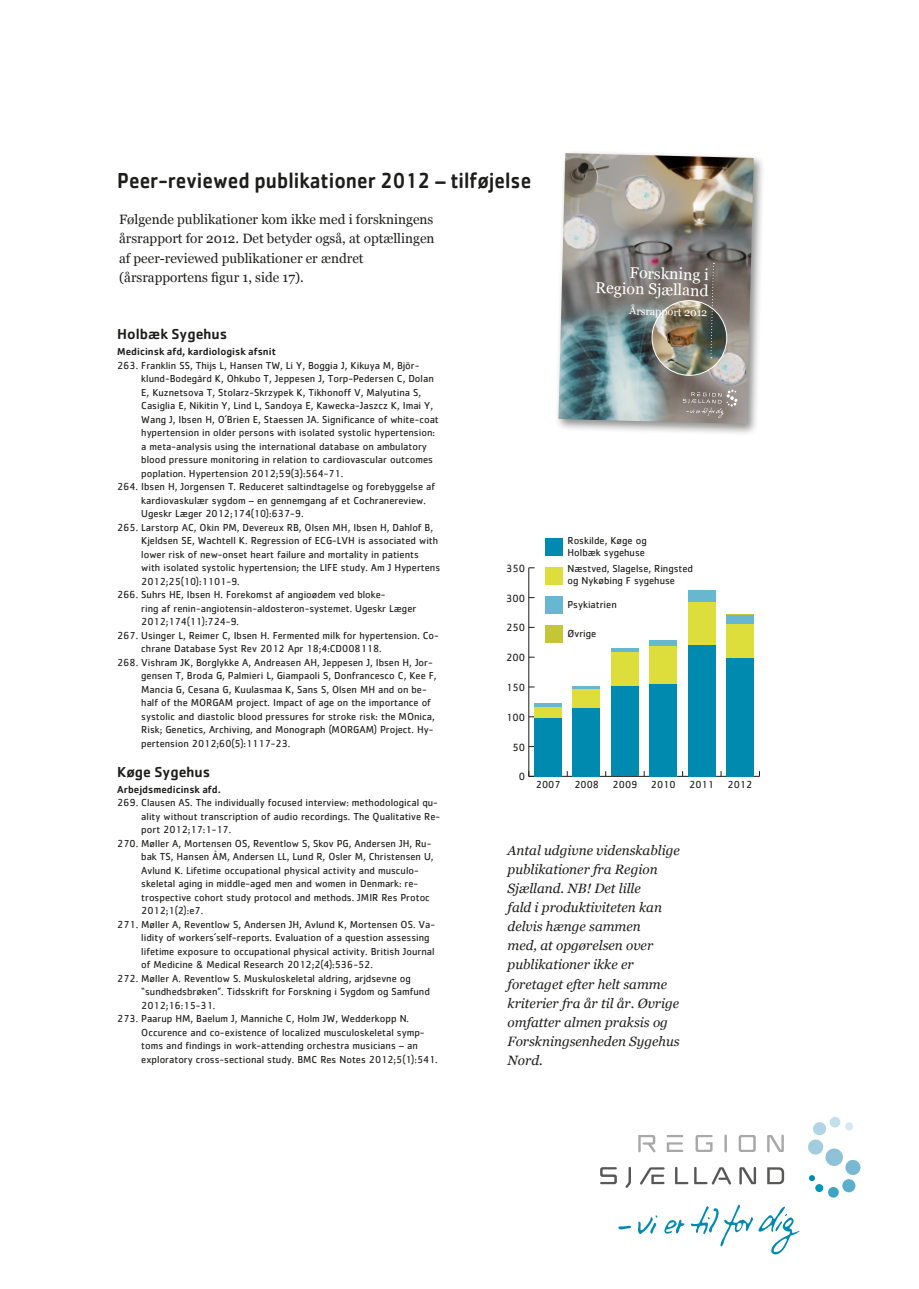
<style>
.page{position:relative;width:919px;height:1289px;background:#fff}
.page>*{position:absolute;margin:0;border:0;box-sizing:border-box;transform-origin:0 0}
.Rubrik_2{font:500 22.5px "Cachet Std";color:#1d1d1b;scale:.9 1}
.t1{font:15.75px/15.6px "Georgia";color:#fff;text-align:right}
.Mellemrubrik{font:500 15px "Cachet Std";color:#1d1d1b}
.Brødtekst_uden_indry{font:italic 13.5px/19px "Georgia";color:#1d1d1b}
.Brødtekst_uden_indry-2{font:13.5px/19px "Georgia";color:#1d1d1b}
.t2{font:10.8px "Cachet Std";color:#1d1d1b}
.t3{font:10.8px "Georgia";color:#fff}
.Listebrødtekst{font:10.5px/13.5px "Cachet Std";color:#1d1d1b}
.Brødtekst{font:10.5px/12px "Cachet Std";color:#1d1d1b}
.Listebrødtekst-2{font:500 10.5px "Cachet Std";color:#1d1d1b}
</style>
<div class="page">
<hr style="left:528px;top:776px;width:231px;height:1px;background:#1d1d1b">
<hr style="left:528px;top:568px;width:1px;height:208px;background:#1d1d1b">
<svg style="left:528px;top:771px;width:6px;height:6px"></svg>
<hr style="left:726px;top:613px;width:28px;height:2px;background:#c4c636">
<hr style="left:534px;top:703px;width:28px;height:4px;background:#67b7d1">
<svg style="left:572px;top:686px;width:28px;height:3px"></svg>
<hr style="left:611px;top:648px;width:27px;height:3px;background:#67b7d1">
<div style="left:649px;top:640px;width:28px;height:6px;background:#67b7d1"></div>
<div style="left:688px;top:590px;width:27px;height:11px;background:#67b7d1"></div>
<div style="left:726px;top:615px;width:28px;height:9px;background:#67b7d1"></div>
<div style="left:534px;top:707px;width:28px;height:11px;background:#ddde3b"></div>
<div style="left:572px;top:689px;width:28px;height:18px;background:#ddde3b"></div>
<div style="left:611px;top:651px;width:27px;height:35px;background:#ddde3b"></div>
<div style="left:649px;top:646px;width:28px;height:38px;background:#ddde3b"></div>
<div style="left:688px;top:601px;width:27px;height:43px;background:#ddde3b"></div>
<div style="left:726px;top:624px;width:28px;height:33px;background:#ddde3b"></div>
<div style="left:534px;top:718px;width:28px;height:58px;background:#008ab0"></div>
<div style="left:572px;top:707px;width:28px;height:69px;background:#008ab0"></div>
<div style="left:611px;top:686px;width:27px;height:90px;background:#008ab0"></div>
<div style="left:649px;top:684px;width:28px;height:92px;background:#008ab0"></div>
<div style="left:688px;top:644px;width:27px;height:132px;background:#008ab0"></div>
<div style="left:726px;top:657px;width:28px;height:119px;background:#008ab0"></div>
<div style="left:546px;top:538px;width:17px;height:17px;background:#008ab0"></div>
<div style="left:546px;top:567px;width:17px;height:17px;background:#ddde3b"></div>
<div style="left:546px;top:596px;width:17px;height:17px;background:#67b7d1"></div>
<div style="left:546px;top:625px;width:17px;height:17px;background:#c4c636"></div>
<svg style="left:829px;top:1116px;width:11px;height:11px"></svg>
<svg style="left:827px;top:1186px;width:12px;height:11px"></svg>
<svg style="left:808px;top:1121px;width:52px;height:71px"></svg>
<svg style="left:815px;top:1183px;width:8px;height:9px"></svg>
<svg style="left:808px;top:1174px;width:7px;height:7px"></svg>
<svg style="left:738px;top:1135px;width:17px;height:16px"></svg>
<svg style="left:724px;top:1134px;width:2px;height:18px"></svg>
<svg style="left:638px;top:1135px;width:17px;height:17px"></svg>
<svg style="left:695px;top:1135px;width:17px;height:16px"></svg>
<svg style="left:767px;top:1134px;width:16px;height:18px"></svg>
<svg style="left:666px;top:1135px;width:17px;height:16px"></svg>
<svg style="left:600px;top:1167px;width:16px;height:17px"></svg>
<svg style="left:625px;top:1166px;width:6px;height:21px"></svg>
<svg style="left:675px;top:1166px;width:13px;height:18px"></svg>
<svg style="left:739px;top:1167px;width:17px;height:17px"></svg>
<svg style="left:767px;top:1167px;width:17px;height:17px"></svg>
<svg style="left:640px;top:1167px;width:24px;height:17px"></svg>
<svg style="left:694px;top:1166px;width:37px;height:18px"></svg>
<svg style="left:664px;top:1219px;width:20px;height:14px"></svg>
<svg style="left:637px;top:1215px;width:20px;height:18px"></svg>
<svg style="left:618px;top:1225px;width:13px;height:4px"></svg>
<svg style="left:690px;top:1204px;width:109px;height:50px"></svg>
<div style="left:554px;top:149px;width:212px;height:287px;background:#1d1d1b;opacity:.5"></div>
<img style="left:558px;top:153px;width:195px;height:271px">
<svg style="left:703px;top:153px;width:31px;height:2px"></svg>
<svg style="left:562px;top:422px;width:47px;height:3px"></svg>
<p class="Rubrik_2" style="left:117px;top:167px;width:461px">Peer-reviewed publikationer 2012 – tilføjelse</p>
<p class="Brødtekst_uden_indry-2" style="left:119px;top:210px;width:317px">Følgende publikationer kom ikke med i forskningens årsrapport for 2012. Det betyder også, at optællingen af peer-reviewed publikationer er ændret (årsrapportens figur 1, side 17).</p>
<p class="t1" style="left:595px;top:264px;width:115px;rotate:1deg">Forskning i<br>Region Sjælland</p>
<p class="t3" style="left:629px;top:305px;width:80px;rotate:1deg">Årsrapport 2012</p>
<p class="Mellemrubrik" style="left:117px;top:325px;width:111px">Holbæk Sygehus</p>
<p class="Listebrødtekst-2" style="left:117px;top:345px;width:160px">Medicinsk afd, kardiologisk afsnit</p>
<p class="Listebrødtekst" style="left:141px;top:358px;width:299px;text-indent:-24px">263. Franklin SS, Thijs L, Hansen TW, Li Y, Boggia J, Kikuya M, Björ&shy;klund-Bodegård K, Ohkubo T, Jeppesen J, Torp-Pedersen C, Dolan E, Kuznetsova T, Stolarz-Skrzypek K, Tikhonoff V, Malyutina S, Casiglia E, Nikitin Y, Lind L, Sandoya E, Kawecka-Jaszcz K, Imai Y, Wang J, Ibsen H, O´Brien E, Staessen JA. Significance of white-coat hypertension in older persons with isolated systolic hypertension: a meta-analysis using the international database on ambulatory blood pressure monitoring in relation to cardiovascular outcomes poplation. Hypertension 2012;59(3):564-71.</p>
<p class="Listebrødtekst" style="left:141px;top:480px;width:295px;text-indent:-24px">264. Ibsen H, Jorgensen T. Reduceret saltindtagelse og forebyggelse af kardiovaskulær sygdom – en gennemgang af et Cochranereview.<br>Ugeskr Læger 2012;174(10):637-9.</p>
<p class="Listebrødtekst" style="left:141px;top:520px;width:300px;text-indent:-24px">265. Larstorp AC, Okin PM, Devereux RB, Olsen MH, Ibsen H, Dahlof B, Kjeldsen SE, Wachtell K. Regression of ECG-LVH is associated with lower risk of new-onset heart failure and mortality in patients with isolated systolic hypertension; the LIFE study. Am J Hypertens 2012;25(10):1101-9.</p>
<p class="Listebrødtekst" style="left:141px;top:588px;width:276px;text-indent:-24px">266. Suhrs HE, Ibsen H. Forekomst af angioødem ved bloke-<br>ring af renin-angiotensin-aldosteron-systemet. Ugeskr Læger<br>2012;174(11):724-9.</p>
<p class="Listebrødtekst" style="left:141px;top:628px;width:299px;text-indent:-24px">267. Usinger L, Reimer C, Ibsen H. Fermented milk for hypertension. Co&shy;chrane Database Syst Rev 2012 Apr 18;4:CD008118.</p>
<p class="Listebrødtekst" style="left:141px;top:655px;width:297px;text-indent:-24px">268. Vishram JK, Borglykke A, Andreasen AH, Jeppesen J, Ibsen H, Jor&shy;gensen T, Broda G, Palmieri L, Giampaoli S, Donfrancesco C, Kee F, Mancia G, Cesana G, Kuulasmaa K, Sans S, Olsen MH and on be&shy;half of the MORGAM project. Impact of age on the importance of systolic and diastolic blood pressures for stroke risk: the MOnica, Risk; Genetics, Archiving, and Monograph (MORGAM) Project. Hy&shy;pertension 2012;60(5):1117-23.</p>
<p class="Mellemrubrik" style="left:117px;top:762px;width:94px">Køge Sygehus</p>
<p class="Listebrødtekst-2" style="left:117px;top:782px;width:105px">Arbejdsmedicinsk afd.</p>
<p class="Listebrødtekst" style="left:141px;top:795px;width:300px;text-indent:-24px">269. Clausen AS. The individually focused interview: methodological qu&shy;ality without transcription of audio recordings. The Qualitative Re&shy;port 2012;17:1-17.</p>
<p class="Listebrødtekst" style="left:141px;top:836px;width:294px;text-indent:-24px">270. Møller A, Mortensen OS, Reventlow S, Skov PG, Andersen JH, Ru&shy;bak TS, Hansen ÅM, Andersen LL, Lund R, Osler M, Christensen U, Avlund K. Lifetime occupational physical activity and musculo&shy;skeletal aging in middle-aged men and women in Denmark: re&shy;trospective cohort study protocol and methods. JMIR Res Protoc 2012;1(2):e7.</p>
<p class="Listebrødtekst" style="left:141px;top:917px;width:295px;text-indent:-24px">271. Møller A, Reventlow S, Andersen JH, Avlund K, Mortensen OS. Va&shy;lidity of workers´self-reports. Evaluation of a question assessing lifetime exposure to occupational physical activity. British Journal of Medicine &amp; Medical Research 2012;2(4):536-52.</p>
<p class="Listebrødtekst" style="left:141px;top:971px;width:290px;text-indent:-24px">272. Møller A. Reventlow S. Muskuloskeletal aldring, arjdsevne og “sundhedsbrøken”. Tidsskrift for Forskning i Sygdom og Samfund<br>2012;16:15-31.</p>
<p class="Listebrødtekst" style="left:141px;top:1011px;width:298px;text-indent:-24px">273. Paarup HM, Baelum J, Manniche C, Holm JW, Wedderkopp N.<br>Occurence and co-existence of localized musculoskeletal symp&shy;toms and findings in work-attending orchestra musicians – an exploratory cross-sectional study. BMC Res Notes 2012;5(1):541.</p>
<p class="t2" style="left:506px;top:562px;width:21px">350</p>
<p class="t2" style="left:506px;top:591px;width:21px">300</p>
<p class="t2" style="left:506px;top:621px;width:21px">250</p>
<p class="t2" style="left:506px;top:651px;width:21px">200</p>
<p class="t2" style="left:506px;top:681px;width:21px">150</p>
<p class="t2" style="left:506px;top:711px;width:21px">100</p>
<p class="t2" style="left:512px;top:740px;width:14px">50</p>
<p class="t2" style="left:519px;top:770px;width:8px">0</p>
<p class="Brødtekst" style="left:567px;top:534px;width:81px">Roskilde, Køge og<br>Holbæk sygehuse</p>
<p class="Brødtekst" style="left:567px;top:562px;width:127px">Næstved, Slagelse, Ringsted og Nykøbing F sygehuse</p>
<p class="Brødtekst" style="left:567px;top:598px;width:51px">Psykiatrien</p>
<p class="Brødtekst" style="left:567px;top:627px;width:30px">Øvrige</p>
<p class="Brødtekst" style="left:536px;top:778px;width:26px">2007</p>
<p class="Brødtekst" style="left:574px;top:778px;width:26px">2008</p>
<p class="Brødtekst" style="left:612px;top:778px;width:26px">2009</p>
<p class="Brødtekst" style="left:651px;top:778px;width:26px">2010</p>
<p class="Brødtekst" style="left:689px;top:778px;width:26px">2011</p>
<p class="Brødtekst" style="left:727px;top:778px;width:26px">2012</p>
<p class="Brødtekst_uden_indry" style="left:507px;top:840px;width:174px">Antal udgivne videnskablige publikationer fra Region<br>Sjælland. NB! Det lille<br>fald i produktiviteten kan delvis hænge sammen<br>med, at opgørelsen over publikationer ikke er foretaget efter helt samme kriterier fra år til år. Øvrige omfatter almen praksis og<br>Forskningsenheden Sygehus<br>Nord.</p>
</div>
